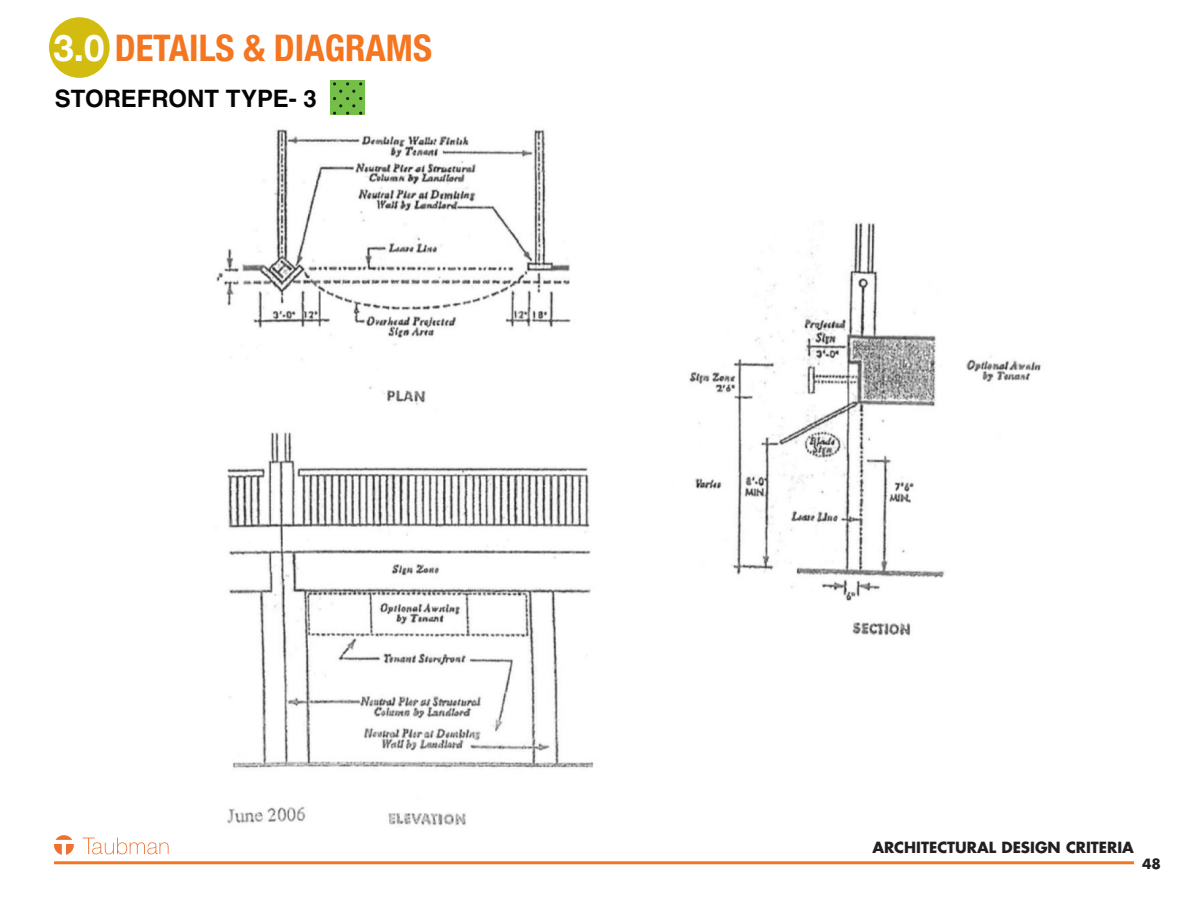
<style>
.page{position:relative;width:1188px;height:918px;background:#fff}
.page>*{position:absolute;margin:0;border:0;box-sizing:border-box;transform-origin:0 0}
.SECTION_TITLES{font:700 condensed 36.6px "Helvetica Neue";color:#f47621}
.t1{font:700 24px "Helvetica LT Std";letter-spacing:-.005em;color:#040503}
.t2{font:700 15px "Futura Std";color:#231f20}
.t3{font:700 13.8px "Futura Std";color:#231f20}
.s1{font-stretch:normal;color:#fff}
</style>
<div class="page">
<hr style="left:54px;top:861px;width:1080px;height:3px;background:#f47621">
<svg style="left:83px;top:838px;width:86px;height:16px"></svg>
<svg style="left:54px;top:835px;width:20px;height:20px"></svg>
<img style="left:216px;top:129px;width:825px;height:697px">
<div style="left:330px;top:81px;width:34px;height:34px;background:#74bf45"></div>
<svg style="left:333px;top:82px;width:29px;height:33px"></svg>
<div style="left:49px;top:17px;width:61px;height:61px;background:#d3bc10;border-radius:50%"></div>
<p class="SECTION_TITLES" style="left:54px;top:26px;width:380px"><span class="s1">3.0</span> DETAILS &amp; DIAGRAMS</p>
<p class="t1" style="left:55px;top:84px;width:264px">STOREFRONT TYPE- 3</p>
<p class="t2" style="left:872px;top:838px;width:263px">ARCHITECTURAL DESIGN CRITERIA</p>
<p class="t3" style="left:1142px;top:854px;width:20px">48</p>
</div>
